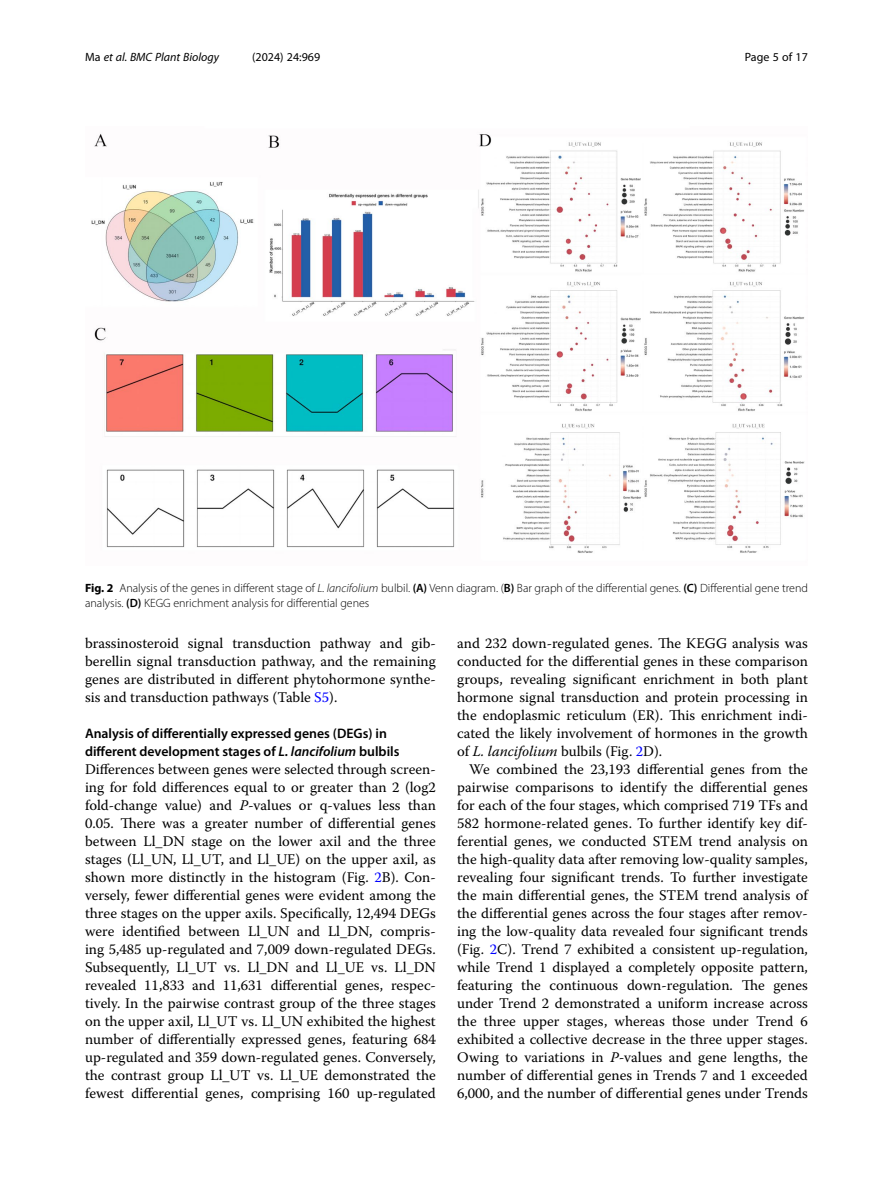
<style>
.page{position:relative;width:893px;height:1191px;background:#fff}
.page>*{position:absolute;margin:0;border:0;box-sizing:border-box;transform-origin:0 0}
.Body_Text{font:14.7px/18px "Warnock Pro";color:#000;text-align:justify}
.Body_Text_Indent{font:14.7px/18px "Warnock Pro";color:#000;text-align:justify}
.Head_2{font:600 13.8px/18px "Myriad Pro";color:#000}
.Figure_Caption{font:300 12px/15px "Myriad Pro";color:#000}
.t1{font:italic 12px "Myriad Pro";color:#000}
.t2{font:12px "Myriad Pro";color:#000}
.s1{font-style:normal}
.s2{font-weight:700}
.s3{font-style:italic}
.s4{font-weight:600}
.s5{color:#00f}
</style>
<div class="page">
<img style="left:91px;top:133px;width:714px;height:420px">
<p class="t1" style="left:85px;top:50px;width:136px"><span class="s1">Ma</span> et al. BMC Plant Biology</p>
<p class="t2" style="left:252px;top:50px;width:70px">(2024) 24:969</p>
<p class="t2" style="left:745px;top:50px;width:65px">Page 5 of 17</p>
<p class="Figure_Caption" style="left:85px;top:580px;width:724px"><span class="s2">Fig. 2</span> Analysis of the genes in different stage of <span class="s3">L. lancifolium</span> bulbil. <span class="s4">(A)</span> Venn diagram. (<span class="s4">B)</span> Bar graph of the differential genes. <span class="s4">(C)</span> Differential gene trend analysis. <span class="s4">(D)</span> KEGG enrichment analysis for differential genes</p>
<p class="Body_Text_Indent" style="left:85px;top:634px;width:352px">brassinosteroid signal transduction pathway and gib&shy;berellin signal transduction pathway, and the remaining genes are distributed in different phytohormone synthe&shy;sis and transduction pathways (Table <span class="s5">S5</span>).</p>
<p class="Head_2" style="left:85px;top:724px;width:316px">Analysis of differentially expressed genes (DEGs) in different development stages of <span class="s3">L. lancifolium</span> bulbils</p>
<p class="Body_Text" style="left:85px;top:760px;width:352px">Differences between genes were selected through screen&shy;ing for fold differences equal to or greater than 2 (log2 fold-change value) and <span class="s3">P-</span>values or q-values less than 0.05. There was a greater number of differential genes between Ll_DN stage on the lower axil and the three stages (Ll_UN, Ll_UT, and Ll_UE) on the upper axil, as shown more distinctly in the histogram (Fig. <span class="s5">2</span>B). Con&shy;versely, fewer differential genes were evident among the three stages on the upper axils. Specifically, 12,494 DEGs were identified between Ll_UN and Ll_DN, compris&shy;ing 5,485 up-regulated and 7,009 down-regulated DEGs.<br>Subsequently, Ll_UT vs. Ll_DN and Ll_UE vs. Ll_DN revealed 11,833 and 11,631 differential genes, respec&shy;tively. In the pairwise contrast group of the three stages on the upper axil, Ll_UT vs. Ll_UN exhibited the highest number of differentially expressed genes, featuring 684 up-regulated and 359 down-regulated genes. Conversely, the contrast group Ll_UT vs. Ll_UE demonstrated the fewest differential genes, comprising 160 up-regulated</p>
<p class="Body_Text" style="left:457px;top:634px;width:352px">and 232 down-regulated genes. The KEGG analysis was conducted for the differential genes in these comparison groups, revealing significant enrichment in both plant hormone signal transduction and protein processing in the endoplasmic reticulum (ER). This enrichment indi&shy;cated the likely involvement of hormones in the growth of <span class="s3">L. lancifolium</span> bulbils (Fig. <span class="s5">2</span>D).</p>
<p class="Body_Text_Indent" style="left:457px;top:760px;width:352px;text-indent:12px">We combined the 23,193 differential genes from the pairwise comparisons to identify the differential genes for each of the four stages, which comprised 719 TFs and 582 hormone-related genes. To further identify key dif&shy;ferential genes, we conducted STEM trend analysis on the high-quality data after removing low-quality samples, revealing four significant trends. To further investigate the main differential genes, the STEM trend analysis of the differential genes across the four stages after remov&shy;ing the low-quality data revealed four significant trends (Fig. <span class="s5">2</span>C). Trend 7 exhibited a consistent up-regulation, while Trend 1 displayed a completely opposite pattern, featuring the continuous down-regulation. The genes under Trend 2 demonstrated a uniform increase across the three upper stages, whereas those under Trend 6 exhibited a collective decrease in the three upper stages.<br>Owing to variations in <span class="s3">P-</span>values and gene lengths, the number of differential genes in Trends 7 and 1 exceeded 6,000, and the number of differential genes under Trends</p>
</div>
